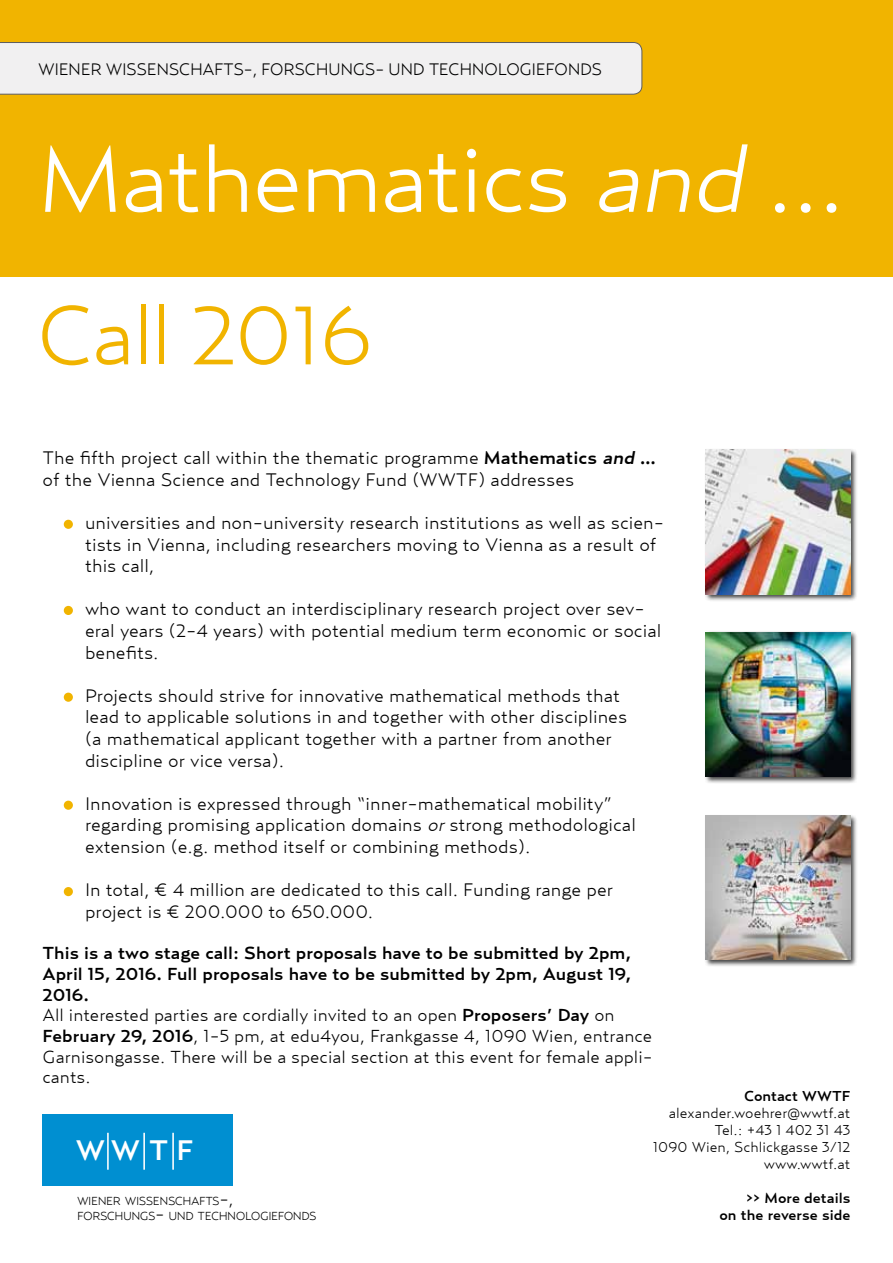
<style>
.page{position:relative;width:893px;height:1263px;background:#fff}
.page>*{position:absolute;margin:0;border:0;box-sizing:border-box;transform-origin:0 0}
.t1{font:300 93px "Relay Wide";letter-spacing:-.03em;color:#fff}
.t2{font:300 82.5px "Relay Wide";letter-spacing:-.03em;color:#f1b400}
.t3{font:500 28.05px "Relay Wide";color:#fff}
.t4{font:300 18px/21.6px "Relay Wide";color:#000}
.t5{font:300 17.25px/20.7px "Relay Wide";color:#000}
.t6{font:300 16.5px "Relay Wide";letter-spacing:-.03em;color:#000}
.t7{font:300 14.25px/17.1px "Relay Wide";color:#000;text-align:right}
.t8{font:500 14.25px/17.1px "Relay Wide";color:#000;text-align:right}
.t9{font:300 11.55px/15px "Relay Wide";letter-spacing:-.045em;color:#000}
.s1{font-style:italic}
.s2{font-size:96px}
.s3{font-weight:500}
.s4{font-weight:500;font-style:italic}
.s5{font-size:16.5px}
</style>
<div class="page">
<div style="left:0;top:0;width:893px;height:276px;background:#f1b400"></div>
<div style="left:64px;top:520px;width:9px;height:9px;background:#f1b400;border-radius:50%"></div>
<div style="left:64px;top:606px;width:9px;height:9px;background:#f1b400;border-radius:50%"></div>
<div style="left:64px;top:693px;width:9px;height:9px;background:#f1b400;border-radius:50%"></div>
<div style="left:64px;top:887px;width:9px;height:9px;background:#f1b400;border-radius:50%"></div>
<div style="left:64px;top:801px;width:9px;height:9px;background:#f1b400;border-radius:50%"></div>
<div style="left:0;top:42px;width:642px;height:52px;background:#f1f0f1"></div>
<div style="left:43px;top:1114px;width:190px;height:72px;background:#008fd1"></div>
<hr style="left:107px;top:1133px;width:2px;height:37px;background:#fff">
<hr style="left:143px;top:1133px;width:2px;height:37px;background:#fff">
<hr style="left:172px;top:1133px;width:2px;height:37px;background:#fff">
<div style="left:704px;top:448px;width:154px;height:154px;background:#000;opacity:.75"></div>
<img style="left:706px;top:450px;width:144px;height:144px">
<div style="left:704px;top:630px;width:154px;height:154px;background:#000;opacity:.75"></div>
<img style="left:706px;top:632px;width:144px;height:144px">
<div style="left:704px;top:814px;width:154px;height:154px;background:#000;opacity:.75"></div>
<img style="left:706px;top:815px;width:144px;height:145px">
<p class="t6" style="left:38px;top:59px;width:565px">WIENER WISSENSCHAFTS-, FORSCHUNGS- UND TECHNOLOGIEFONDS</p>
<h1 class="t1" style="left:37px;top:124px;width:810px">Mathematics <span class="s1">and</span><span class="s2">...</span></h1>
<h2 class="t2" style="left:36px;top:287px;width:338px">Call 2016</h2>
<p class="t4" style="left:43px;top:447px;width:615px">The fifth project call within the thematic programme <span class="s3">Mathematics</span> <span class="s4">and</span> <span class="s3">… </span>of the Vienna Science and Technology Fund (WWTF) addresses</p>
<p class="t4" style="left:85px;top:511px;width:581px">universities and non-university research institutions as well as scien&shy;tists in Vienna, including researchers moving to Vienna as a result of this call,</p>
<p class="t4" style="left:85px;top:598px;width:578px">who want to conduct an interdisciplinary research project over sev&shy;eral years (2-4 years) with potential medium term economic or social benefits.</p>
<p class="t4" style="left:85px;top:684px;width:544px">Projects should strive for innovative mathematical methods that lead to applicable solutions in and together with other disciplines (a mathematical applicant together with a partner from another discipline or vice versa).</p>
<p class="t4" style="left:85px;top:792px;width:552px">Innovation is expressed through “inner-mathematical mobility” regarding promising application domains <span class="s1">or</span>strong methodological extension (e.g. method itself or combining methods).</p>
<p class="t4" style="left:85px;top:879px;width:530px">In total, € 4 million are dedicated to this call. Funding range per project is € 200.000 to 650.000.</p>
<p class="t5" style="left:43px;top:942px;width:612px"><span class="s3">This is a two stage call: Short proposals have to be submitted by 2pm, April 15, 2016. Full proposals have to be submitted by 2pm, August 19, 2016.<br></span>All interested parties are cordially invited to an open <span class="s3">Proposers’ Day</span> on <span class="s3">February 29, 2016</span>, 1-5 pm, at edu4you, Frankgasse 4, 1090 Wien, entrance Garnisongasse. There will be a special section at this event for female appli&shy;cants.</p>
<h3 class="t3" style="left:76px;top:1134px;width:119px">WWT F</h3>
<p class="t9" style="left:77px;top:1193px;width:241px">WIENER WISSENSCHAFTS<span class="s5">-,<br></span>FORSCHUNGS<span class="s5">-</span> UND TECHNOLOGIEFONDS</p>
<p class="t8" style="left:744px;top:1087px;width:108px">Contact WWTF</p>
<p class="t7" style="left:653px;top:1104px;width:199px">alexander.woehrer@wwtf.at<br>Tel.: +43 1 402 31 43<br>1090 Wien, Schlickgasse 3/12 www.wwtf.at</p>
<p class="t8" style="left:719px;top:1189px;width:133px">&gt;&gt; More details<br>on the reverse side</p>
</div>
